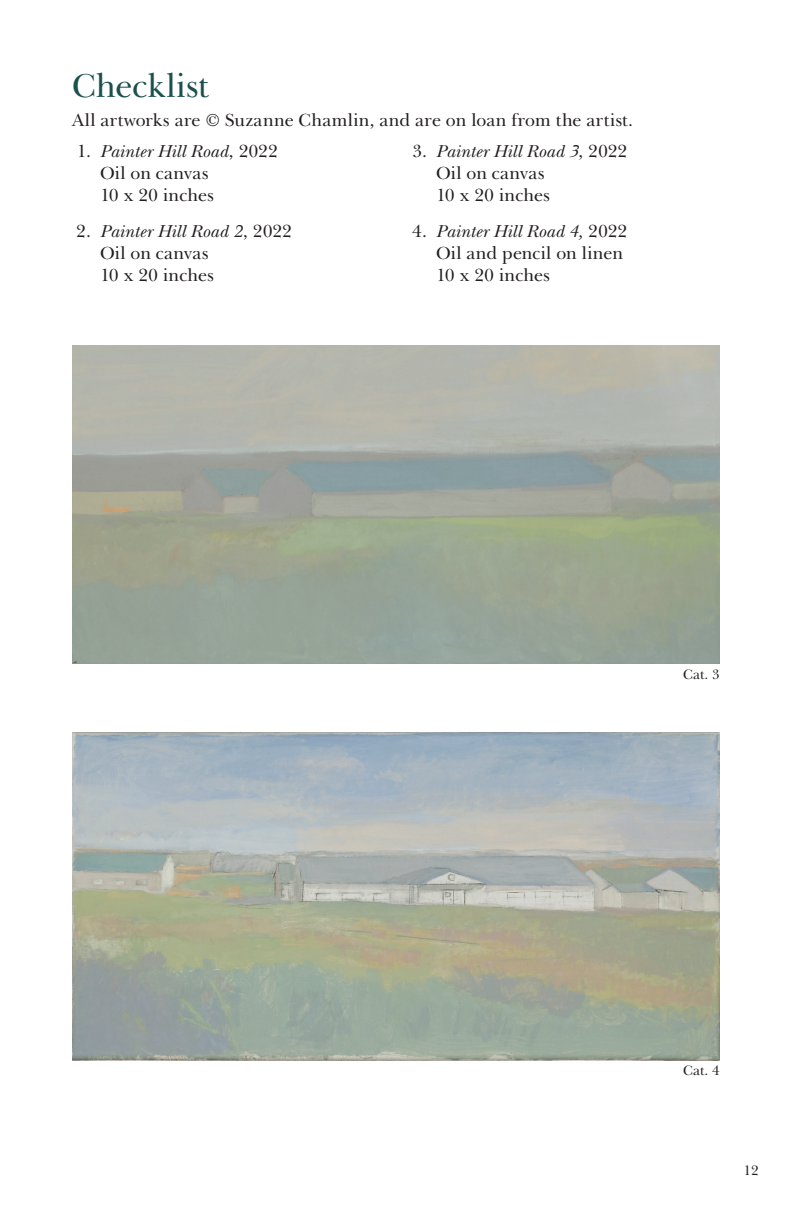
<style>
.page{position:relative;width:792px;height:1224px;background:#fff}
.page>*{position:absolute;margin:0;border:0;box-sizing:border-box;transform-origin:0 0}
.t1{font:34px "New Baskerville IT Cby BT";letter-spacing:-.005em;color:#1b514d}
.Checklist{font:18px/22px "New Baskerville IT Cby BT";letter-spacing:.005em;color:#231f20}
.Body_Text{font:18px "New Baskerville IT Cby BT";letter-spacing:.02em;color:#231f20}
.Cat{font:14px "New Baskerville IT Cby BT";color:#231f20}
.s1{font-family:"New Baskerville";font-style:italic}
</style>
<div class="page">
<img style="left:72px;top:346px;width:648px;height:318px">
<img style="left:72px;top:733px;width:648px;height:327px">
<p class="t1" style="left:72px;top:64px;width:139px">Checklist</p>
<p class="Body_Text" style="left:72px;top:109px;width:563px">All artworks are © Suzanne Chamlin, and are on loan from the artist.</p>
<p class="Checklist" style="left:100px;top:140px;width:179px;text-indent:-23px">1. <span class="s1">Painter Hill Road</span>, 2022<br>Oil on canvas<br>10 x 20 inches</p>
<p class="Checklist" style="left:100px;top:220px;width:194px;text-indent:-24px">2. <span class="s1">Painter Hill Road 2</span>, 2022<br>Oil on canvas<br>10 x 20 inches</p>
<p class="Checklist" style="left:436px;top:140px;width:193px;text-indent:-24px">3. <span class="s1">Painter Hill Road 3</span>, 2022<br>Oil on canvas<br>10 x 20 inches</p>
<p class="Checklist" style="left:436px;top:220px;width:193px;text-indent:-24px">4. <span class="s1">Painter Hill Road 4,</span> 2022<br>Oil and pencil on linen<br>10 x 20 inches</p>
<p class="Cat" style="left:683px;top:666px;width:38px">Cat. 3</p>
<p class="Cat" style="left:683px;top:1062px;width:38px">Cat. 4</p>
<p class="Cat" style="left:743px;top:1162px;width:17px">12</p>
</div>
